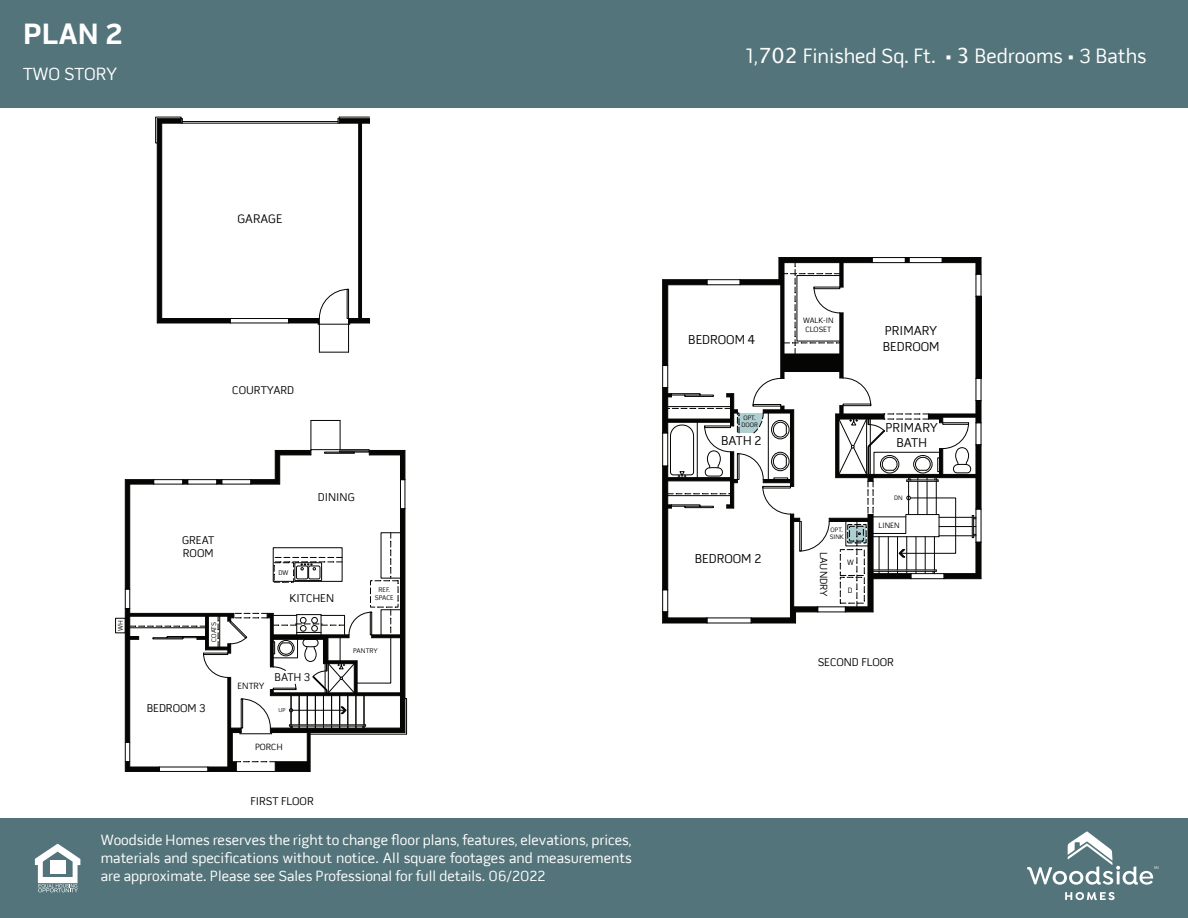
<style>
.page{position:relative;width:1188px;height:918px;background:#fff}
.page>*{position:absolute;margin:0;border:0;box-sizing:border-box;transform-origin:0 0}
.t1{font:700 30px "Pill Gothic 600 mg";color:#fff}
.t2{font:21px "Pill Gothic 600 mg";color:#fff}
.t3{font:18px "Pill Gothic 600 mg";color:#fff}
.t4{font:15px/18px "Pill Gothic 600 mg";color:#fff;text-align:justify}
.t5{font:13.05px/15.6px "Pill Gothic 600 mg";color:#050504}
.t6{font:12.6px "Pill Gothic 600 mg";color:#050504}
.t7{font:11.4px/13.8px "Pill Gothic 600 mg";color:#050504}
.t8{font:10.5px "Pill Gothic 600 mg";color:#050504}
.t9{font:9.15px "Pill Gothic 600 mg";color:#050504}
.t10{font:7.8px/9.4px "Pill Gothic 600 mg";color:#050504}
.t11{font:6.9px/8.2px "Pill Gothic 600 mg";color:#050504;text-align:center}
.t12{font:6.45px/6.4px "Pill Gothic 600 mg";color:#050504;text-align:center}
.t13{font:5.7px "Pill Gothic 600 mg";color:#050504}
.s1{font-family:"Lucida Grande"}
</style>
<div class="page">
<div style="left:0;top:818px;width:1188px;height:100px;background:#53747a"></div>
<div style="left:0;top:0;width:1188px;height:108px;background:#53747a"></div>
<svg style="left:35px;top:844px;width:45px;height:48px"></svg>
<svg style="left:1065px;top:892px;width:50px;height:8px"></svg>
<svg style="left:1027px;top:831px;width:131px;height:54px"></svg>
<hr style="left:289px;top:319px;width:30px;height:4px;background:#050504">
<hr style="left:289px;top:318px;width:30px;height:1px;background:#050504">
<hr style="left:289px;top:323px;width:30px;height:1px;background:#050504">
<hr style="left:157px;top:323px;width:73px;height:1px;background:#050504">
<div style="left:115px;top:618px;width:10px;height:15px;border:1px solid #050504"></div>
<hr style="left:340px;top:420px;width:1px;height:30px;background:#050504">
<svg style="left:312px;top:420px;width:28px;height:1px"></svg>
<hr style="left:311px;top:420px;width:1px;height:30px;background:#050504">
<svg style="left:125px;top:450px;width:282px;height:322px"></svg>
<hr style="left:181px;top:123px;width:158px;height:1px;background:#050504">
<hr style="left:182px;top:121px;width:156px;height:1px;background:#050504">
<svg style="left:155px;top:117px;width:76px;height:206px"></svg>
<hr style="left:319px;top:352px;width:30px;height:1px;background:#050504">
<svg style="left:318px;top:117px;width:52px;height:235px"></svg>
<div style="left:230px;top:318px;width:59px;height:5px;border:1px solid #050504"></div>
<hr style="left:663px;top:623px;width:44px;height:1px;background:#050504">
<hr style="left:751px;top:623px;width:45px;height:1px;background:#050504">
<svg style="left:662px;top:257px;width:320px;height:366px"></svg>
<h1 class="t1" style="left:23px;top:16px;width:101px">PLAN 2</h1>
<p class="t3" style="left:23px;top:63px;width:96px">TWO STORY</p>
<p class="t6" style="left:237px;top:211px;width:47px">GARAGE</p>
<p class="t7" style="left:232px;top:384px;width:63px">COURTYARD</p>
<p class="t7" style="left:182px;top:533px;width:34px">GREAT<br>ROOM</p>
<p class="t11" style="left:116px;top:631px;width:12px;rotate:-90deg">WH</p>
<p class="t11" style="left:210px;top:642px;width:21px;rotate:-90deg">COATS</p>
<p class="t7" style="left:147px;top:701px;width:60px">BEDROOM 3</p>
<p class="t7" style="left:318px;top:491px;width:38px">DINING</p>
<p class="t11" style="left:279px;top:568px;width:12px">DW</p>
<p class="t7" style="left:289px;top:591px;width:46px">KITCHEN</p>
<p class="t11" style="left:375px;top:586px;width:20px">REF.<br>SPACE</p>
<p class="t9" style="left:238px;top:680px;width:29px">ENTRY</p>
<p class="t7" style="left:274px;top:671px;width:37px">BATH 3</p>
<p class="t13" style="left:279px;top:707px;width:8px">UP</p>
<p class="t9" style="left:255px;top:742px;width:29px">PORCH</p>
<p class="t7" style="left:251px;top:794px;width:65px">FIRST FLOOR</p>
<p class="t11" style="left:353px;top:647px;width:26px">PANTRY</p>
<p class="t4" style="left:101px;top:831px;width:532px">Woodside Homes reserves the right to change floor plans, features, elevations, prices, materials and specifications without notice. All square footages and measurements are approximate. Please see Sales Professional for full details. 06/2022</p>
<h2 class="t2" style="left:745px;top:44px;width:403px">1,<span class="s1">702</span> Finished Sq. Ft. • <span class="s1">3</span> Bedrooms • 3 Baths</h2>
<p class="t5" style="left:688px;top:332px;width:68px">BEDROOM 4</p>
<p class="t12" style="left:742px;top:415px;width:18px">OPT.<br>DOOR</p>
<p class="t10" style="left:803px;top:315px;width:32px">WALK-IN<br>CLOSET</p>
<p class="t5" style="left:883px;top:323px;width:58px">PRIMARY<br>BEDROOM</p>
<p class="t5" style="left:885px;top:420px;width:54px">PRIMARY</p>
<p class="t5" style="left:721px;top:433px;width:42px">BATH 2</p>
<p class="t5" style="left:896px;top:435px;width:32px">BATH</p>
<p class="t5" style="left:695px;top:551px;width:68px">BEDROOM 2</p>
<p class="t12" style="left:830px;top:527px;width:16px;text-align:left">OPT.<br>SINK</p>
<p class="t8" style="left:830px;top:552px;width:46px;rotate:90deg">LAUNDRY</p>
<p class="t10" style="left:847px;top:558px;width:8px">W</p>
<p class="t10" style="left:848px;top:586px;width:6px">D</p>
<p class="t12" style="left:894px;top:495px;width:10px">DN</p>
<p class="t10" style="left:879px;top:521px;width:23px">LINEN</p>
<p class="t7" style="left:818px;top:656px;width:78px">SECOND FLOOR</p>
</div>
